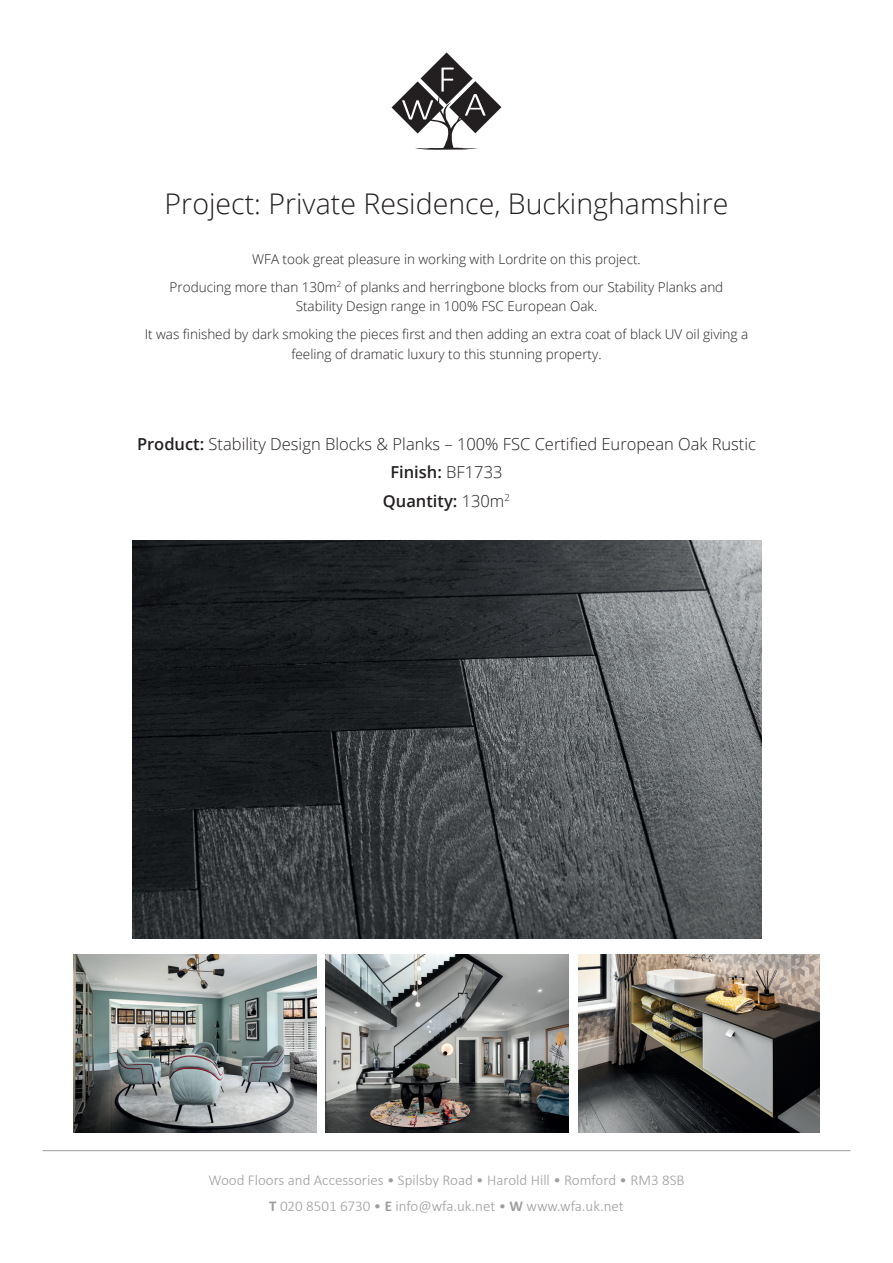
<style>
.page{position:relative;width:893px;height:1263px;background:#fff}
.page>*{position:absolute;margin:0;border:0;box-sizing:border-box;transform-origin:0 0}
.t1{font:300 28.5px "Open Sans";color:#231f20}
.t2{font:300 16.5px/28.5px "Open Sans";color:#231f20;text-align:center}
.t3{font:300 15px/26.5px "Calibri";color:#9f9d9d;text-align:center}
.t4{font:300 13.5px/28px "Open Sans";color:#231f20;text-align:center}
.s1{font-weight:600}
.s2{font-weight:700}
</style>
<div class="page">
<hr style="left:43px;top:1150px;width:807px;height:1px;background:#9f9d9d">
<img style="left:132px;top:540px;width:630px;height:398px">
<img style="left:74px;top:954px;width:242px;height:178px">
<img style="left:326px;top:954px;width:242px;height:178px">
<img style="left:579px;top:954px;width:241px;height:178px">
<svg style="left:392px;top:52px;width:109px;height:98px"></svg>
<h1 class="t1" style="left:165px;top:184px;width:565px">Project: Private Residence, Buckinghamshire</h1>
<p class="t4" style="left:170px;top:244px;width:555px">WFA took great pleasure in working with Lordrite on this project.<br>Producing more than 130m<sup>2</sup> of planks and herringbone blocks from our Stability Planks and</p>
<p class="t4" style="left:145px;top:292px;width:605px">Stability Design range in 100% FSC European Oak.<br>It was finished by dark smoking the pieces first and then adding an extra coat of black UV oil giving a</p>
<p class="t4" style="left:291px;top:339px;width:312px">feeling of dramatic luxury to this stunning property.</p>
<p class="t2" style="left:137px;top:429px;width:621px"><span class="s1">Product:</span> Stability Design Blocks &amp; Planks – 100% FSC Certified European Oak Rustic<br><span class="s1">Finish:</span> BF1733<br><span class="s1">Quantity:</span> 130m<sup>2</sup></p>
<p class="t3" style="left:208px;top:1166px;width:477px">Wood Floors and Accessories • Spilsby Road • Harold Hill • Romford • RM3 8SB<br><span class="s2">T</span> 020 8501 6730 • <span class="s2">E</span> info@wfa.uk.net • <span class="s2">W</span> www.wfa.uk.net</p>
</div>
